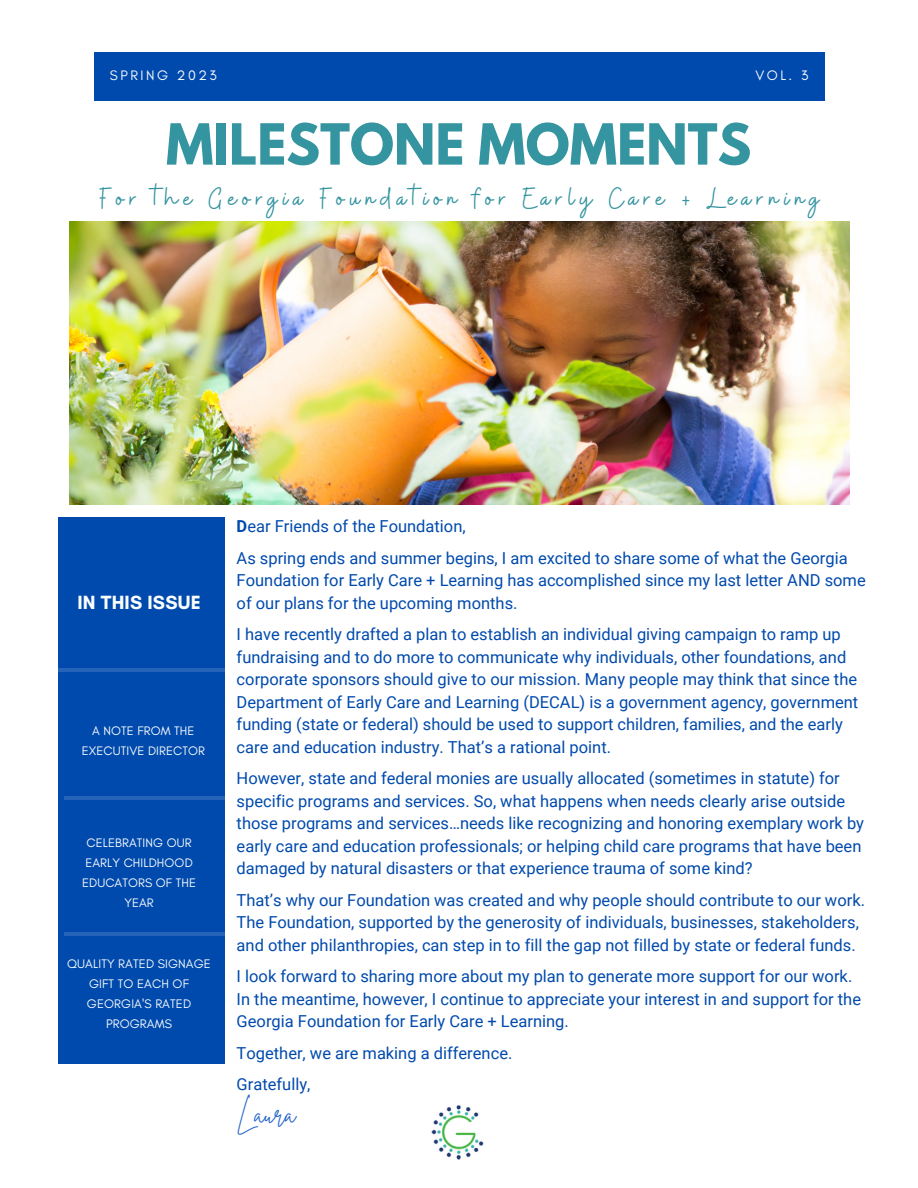
<style>
.page{position:relative;width:918px;height:1188px;background:#fff}
.page>*{position:absolute;margin:0;border:0;box-sizing:border-box;transform-origin:0 0}
.t1{font:700 50.1px "League Spartan";color:#3494a0}
.t2{font:30.45px "Buffalo";letter-spacing:.18em;color:#3494a0}
.t3{font:27px "Brittany Signature";color:#2665c8}
.t4{font:700 19.5px "Glacial Indifference";letter-spacing:.01em;color:#fafdfd}
.t5{font:16.5px/22.5px "Roboto";color:#004aad}
.t6{font:13.95px "Glacial Indifference";letter-spacing:.18em;color:#fafdfd}
.t7{font:12.6px/20px "Glacial Indifference";letter-spacing:.01em;color:#fafdfd;text-align:center}
.s1{font-weight:700}
</style>
<div class="page">
<div style="left:95px;top:53px;width:730px;height:47px;background:#004aad"></div>
<div style="left:59px;top:517px;width:165px;height:547px;background:#004aad"></div>
<hr style="left:55px;top:668px;width:268px;height:3px;background:#fafdfd">
<hr style="left:65px;top:796px;width:267px;height:3px;background:#fafdfd">
<hr style="left:65px;top:932px;width:267px;height:3px;background:#fafdfd">
<img style="left:431px;top:1105px;width:53px;height:55px">
<img style="left:69px;top:221px;width:781px;height:284px">
<p class="t6" style="left:110px;top:67px;width:108px">SPRING 2023</p>
<p class="t6" style="left:755px;top:67px;width:55px">VOL. 3</p>
<p class="t1" style="left:166px;top:120px;width:587px">MILESTONE MOMENTS</p>
<p class="t2" style="left:99px;top:178px;width:721px">For the Georgia Foundation for Early Care + Learning</p>
<p class="t4" style="left:77px;top:591px;width:125px">IN THIS ISSUE</p>
<p class="t7" style="left:82px;top:721px;width:125px">A NOTE FROM THE<br>EXECUTIVE DIRECTOR</p>
<p class="t7" style="left:82px;top:833px;width:116px">CELEBRATING OUR<br>EARLY CHILDHOOD<br>EDUCATORS OF THE<br>YEAR</p>
<p class="t7" style="left:67px;top:953px;width:145px">QUALITY RATED SIGNAGE<br>GIFT TO EACH OF<br>GEORGIA'S RATED<br>PROGRAMS</p>
<p class="t5" style="left:237px;top:515px;width:231px"><span class="s1">D</span>ear Friends of the Foundation,</p>
<p class="t5" style="left:237px;top:547px;width:631px">As spring ends and summer begins, I am excited to share some of what the Georgia<br>Foundation for Early Care + Learning has accomplished since my last letter AND some of our plans for the upcoming months.</p>
<p class="t5" style="left:237px;top:623px;width:623px">I have recently drafted a plan to establish an individual giving campaign to ramp up fundraising and to do more to communicate why individuals, other foundations, and corporate sponsors should give to our mission. Many people may think that since the Department of Early Care and Learning (DECAL) is a government agency, government funding (state or federal) should be used to support children, families, and the early care and education industry. That’s a rational point.</p>
<p class="t5" style="left:237px;top:767px;width:629px">However, state and federal monies are usually allocated (sometimes in statute) for specific programs and services. So, what happens when needs clearly arise outside those programs and services…needs like recognizing and honoring exemplary work by early care and education professionals; or helping child care programs that have been damaged by natural disasters or that experience trauma of some kind?</p>
<p class="t5" style="left:237px;top:889px;width:630px">That’s why our Foundation was created and why people should contribute to our work.<br>The Foundation, supported by the generosity of individuals, businesses, stakeholders, and other philanthropies, can step in to fill the gap not filled by state or federal funds.</p>
<p class="t5" style="left:237px;top:965px;width:626px">I look forward to sharing more about my plan to generate more support for our work.<br>In the meantime, however, I continue to appreciate your interest in and support for the<br>Georgia Foundation for Early Care + Learning.</p>
<p class="t5" style="left:237px;top:1042px;width:277px">Together, we are making a difference.</p>
<p class="t5" style="left:237px;top:1073px;width:75px">Gratefully,</p>
<p class="t3" style="left:237px;top:1096px;width:60px">Laura</p>
</div>
